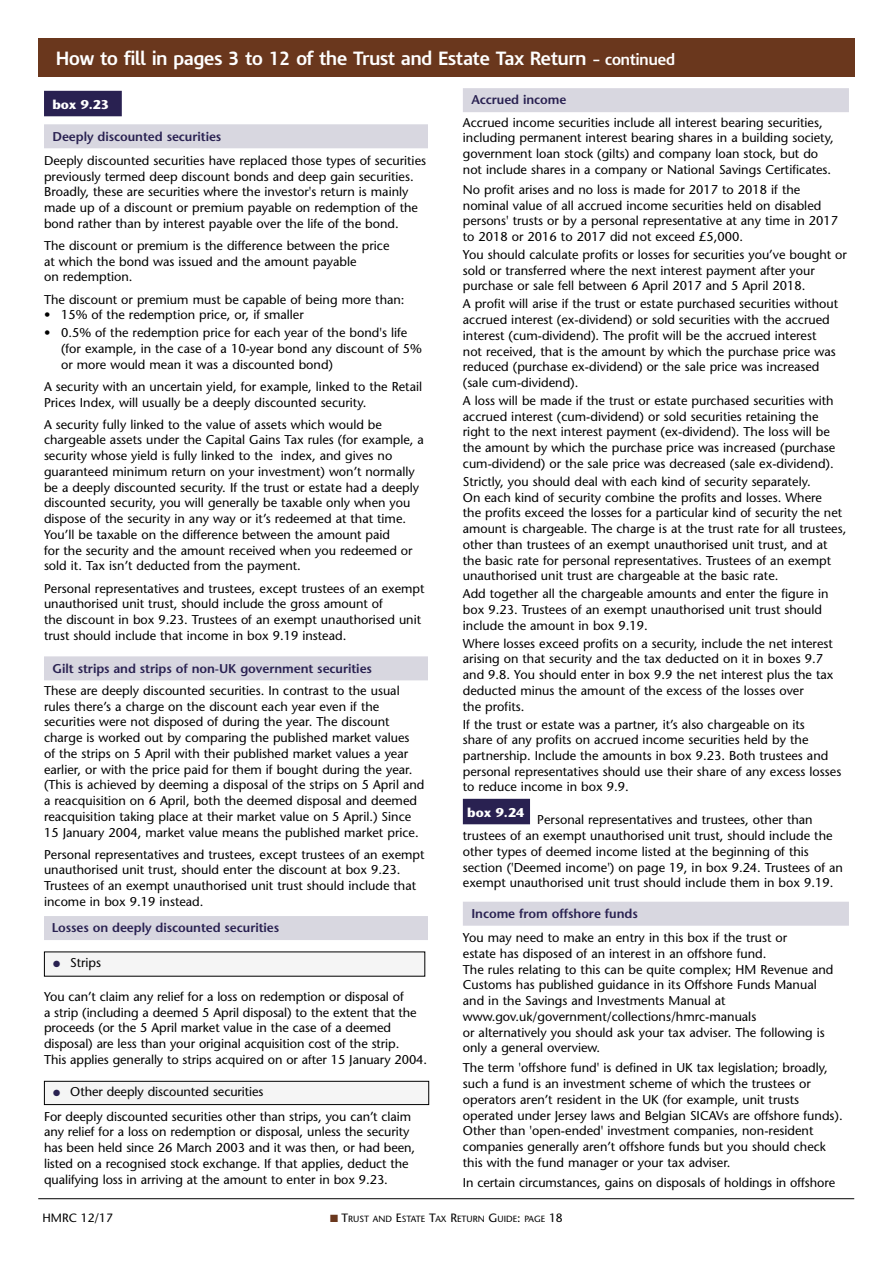
<style>
.page{position:relative;width:893px;height:1263px;background:#fff}
.page>*{position:absolute;margin:0;border:0;box-sizing:border-box;transform-origin:0 0}
.t1{font:700 18px "IR Modena";color:#fff}
.t2{font:12.75px/15.8px "Stone Sans";color:#000}
.t3{font:600 12.75px "Stone Sans";letter-spacing:-.005em;color:#292151}
.t4{font:700 12.75px "Stone Sans";letter-spacing:-.005em;color:#fff}
.t5{font:12px "Stone Sans";color:#000}
.t6{font:9px "Stone Sans";color:#000}
.s1{font-size:15px}
.s2{color:#292151}
.s3{color:#6a371d}
.s4{font-size:12px}
</style>
<div class="page">
<hr style="left:38px;top:1198px;width:816px;height:1px;background:#000">
<div style="left:38px;top:38px;width:817px;height:38px;background:#6a371d"></div>
<div style="left:44px;top:91px;width:78px;height:25px;background:#292151"></div>
<div style="left:44px;top:124px;width:384px;height:24px;background:#d8d7e0"></div>
<div style="left:44px;top:656px;width:384px;height:24px;background:#d8d7e0"></div>
<div style="left:44px;top:916px;width:384px;height:24px;background:#d8d7e0"></div>
<div style="left:44px;top:952px;width:381px;height:24px;background:#f5f5f5"></div>
<div style="left:44px;top:1081px;width:385px;height:23px;background:#f5f5f5"></div>
<div style="left:44px;top:1081px;width:385px;height:24px;border:1px solid #000"></div>
<div style="left:463px;top:88px;width:386px;height:24px;background:#d8d7e0"></div>
<div style="left:463px;top:799px;width:67px;height:25px;background:#292151"></div>
<div style="left:463px;top:902px;width:386px;height:24px;background:#d8d7e0"></div>
<h1 class="t1" style="left:56px;top:51px;width:620px">How to fill in pages 3 to 12 of the Trust and Estate Tax Return <span class="s1">– continued</span></h1>
<p class="t4" style="left:53px;top:99px;width:58px">box 9.23</p>
<p class="t3" style="left:53px;top:131px;width:170px">Deeply discounted securities</p>
<p class="t2" style="left:44px;top:154px;width:384px">Deeply discounted securities have replaced those types of securities previously termed deep discount bonds and deep gain securities.<br>Broadly, these are securities where the investor's return is mainly made up of a discount or premium payable on redemption of the bond rather than by interest payable over the life of the bond.</p>
<p class="t2" style="left:44px;top:239px;width:347px">The discount or premium is the difference between the price at which the bond was issued and the amount payable<br>on redemption.</p>
<p class="t2" style="left:44px;top:293px;width:362px">The discount or premium must be capable of being more than:</p>
<p class="t2" style="left:44px;top:308px;width:261px">• 15% of the redemption price, or, if smaller</p>
<p class="t2" style="left:61px;top:326px;width:363px;text-indent:-17px">• 0.5% of the redemption price for each year of the bond's life (for example, in the case of a 10-year bond any discount of 5% or more would mean it was a discounted bond)</p>
<p class="t2" style="left:44px;top:380px;width:380px">A security with an uncertain yield, for example, linked to the Retail<br>Prices Index, will usually be a deeply discounted security.</p>
<p class="t2" style="left:44px;top:418px;width:381px">A security fully linked to the value of assets which would be chargeable assets under the Capital Gains Tax rules (for example, a security whose yield is fully linked to the index, and gives no guaranteed minimum return on your investment) won’t normally be a deeply discounted security. If the trust or estate had a deeply discounted security, you will generally be taxable only when you dispose of the security in any way or it’s redeemed at that time.<br>You’ll be taxable on the difference between the amount paid<br>for the security and the amount received when you redeemed or sold it. Tax isn’t deducted from the payment.</p>
<p class="t2" style="left:44px;top:582px;width:382px">Personal representatives and trustees, except trustees of an exempt unauthorised unit trust, should include the gross amount of<br>the discount in box 9.23. Trustees of an exempt unauthorised unit trust should include that income in box 9.19 instead.</p>
<p class="t3" style="left:53px;top:663px;width:321px">Gilt strips and strips of non-UK government securities</p>
<p class="t2" style="left:44px;top:684px;width:382px">These are deeply discounted securities. In contrast to the usual rules there’s a charge on the discount each year even if the securities were not disposed of during the year. The discount charge is worked out by comparing the published market values<br>of the strips on 5 April with their published market values a year earlier, or with the price paid for them if bought during the year. (This is achieved by deeming a disposal of the strips on 5 April and a reacquisition on 6 April, both the deemed disposal and deemed reacquisition taking place at their market value on 5 April.) Since 15 January 2004, market value means the published market price.</p>
<p class="t2" style="left:44px;top:848px;width:382px">Personal representatives and trustees, except trustees of an exempt unauthorised unit trust, should enter the discount at box 9.23.<br>Trustees of an exempt unauthorised unit trust should include that income in box 9.19 instead.</p>
<p class="t3" style="left:52px;top:923px;width:229px">Losses on deeply discounted securities</p>
<p class="t3" style="left:471px;top:95px;width:97px">Accrued income</p>
<p class="t2" style="left:463px;top:116px;width:372px">Accrued income securities include all interest bearing securities, including permanent interest bearing shares in a building society, government loan stock (gilts) and company loan stock, but do not include shares in a company or National Savings Certificates.</p>
<p class="t2" style="left:463px;top:183px;width:377px">No profit arises and no loss is made for 2017 to 2018 if the nominal value of all accrued income securities held on disabled persons' trusts or by a personal representative at any time in 2017 to 2018 or 2016 to 2017 did not exceed £5,000.</p>
<p class="t2" style="left:463px;top:248px;width:386px">You should calculate profits or losses for securities you’ve bought or sold or transferred where the next interest payment after your purchase or sale fell between 6 April 2017 and 5 April 2018.</p>
<p class="t2" style="left:463px;top:297px;width:377px">A profit will arise if the trust or estate purchased securities without accrued interest (ex-dividend) or sold securities with the accrued interest (cum-dividend). The profit will be the accrued interest not received, that is the amount by which the purchase price was reduced (purchase ex-dividend) or the sale price was increased (sale cum-dividend).</p>
<p class="t2" style="left:463px;top:394px;width:374px">A loss will be made if the trust or estate purchased securities with accrued interest (cum-dividend) or sold securities retaining the right to the next interest payment (ex-dividend). The loss will be the amount by which the purchase price was increased (purchase cum-dividend) or the sale price was decreased (sale ex-dividend).</p>
<p class="t2" style="left:463px;top:475px;width:385px">Strictly, you should deal with each kind of security separately.<br>On each kind of security combine the profits and losses. Where<br>the profits exceed the losses for a particular kind of security the net amount is chargeable. The charge is at the trust rate for all trustees, other than trustees of an exempt unauthorised unit trust, and at the basic rate for personal representatives. Trustees of an exempt unauthorised unit trust are chargeable at the basic rate.</p>
<p class="t2" style="left:463px;top:587px;width:367px">Add together all the chargeable amounts and enter the figure in box 9.23. Trustees of an exempt unauthorised unit trust should include the amount in box 9.19.</p>
<p class="t2" style="left:463px;top:637px;width:372px">Where losses exceed profits on a security, include the net interest arising on that security and the tax deducted on it in boxes 9.7 and 9.8. You should enter in box 9.9 the net interest plus the tax deducted minus the amount of the excess of the losses over<br>the profits.</p>
<p class="t2" style="left:463px;top:717px;width:380px">If the trust or estate was a partner, it’s also chargeable on its<br>share of any profits on accrued income securities held by the partnership. Include the amounts in box 9.23. Both trustees and personal representatives should use their share of any excess losses to reduce income in box 9.9.</p>
<p class="t4" style="left:467px;top:807px;width:58px">box 9.24</p>
<p class="t2" style="left:463px;top:813px;width:382px;text-indent:74px">Personal representatives and trustees, other than trustees of an exempt unauthorised unit trust, should include the other types of deemed income listed at the beginning of this section ('Deemed income') on page 19, in box 9.24. Trustees of an exempt unauthorised unit trust should include them in box 9.19.</p>
<p class="t3" style="left:471px;top:908px;width:168px">Income from offshore funds</p>
<p class="t2" style="left:463px;top:931px;width:372px">You may need to make an entry in this box if the trust or<br>estate has disposed of an interest in an offshore fund.<br>The rules relating to this can be quite complex; HM Revenue and Customs has published guidance in its Offshore Funds Manual and in the Savings and Investments Manual at www.gov.uk/government/collections/hmrc-manuals<br>or alternatively you should ask your tax adviser. The following is only a general overview.</p>
<p class="t2" style="left:463px;top:1061px;width:381px">The term 'offshore fund' is defined in UK tax legislation; broadly, such a fund is an investment scheme of which the trustees or operators aren’t resident in the UK (for example, unit trusts operated under Jersey laws and Belgian SICAVs are offshore funds).<br>Other than 'open-ended' investment companies, non-resident companies generally aren’t offshore funds but you should check this with the fund manager or your tax adviser.</p>
<p class="t2" style="left:463px;top:1176px;width:374px">In certain circumstances, gains on disposals of holdings in offshore</p>
<p class="t2" style="left:53px;top:956px;width:49px"><span class="s2">●</span> Strips</p>
<p class="t2" style="left:44px;top:990px;width:385px">You can’t claim any relief for a loss on redemption or disposal of<br>a strip (including a deemed 5 April disposal) to the extent that the proceeds (or the 5 April market value in the case of a deemed disposal) are less than your original acquisition cost of the strip.<br>This applies generally to strips acquired on or after 15 January 2004.</p>
<p class="t2" style="left:53px;top:1085px;width:212px"><span class="s2">●</span> Other deeply discounted securities</p>
<p class="t2" style="left:44px;top:1110px;width:373px">For deeply discounted securities other than strips, you can’t claim any relief for a loss on redemption or disposal, unless the security has been held since 26 March 2003 and it was then, or had been, listed on a recognised stock exchange. If that applies, deduct the qualifying loss in arriving at the amount to enter in box 9.23.</p>
<p class="t5" style="left:43px;top:1213px;width:72px">HMRC 12/17</p>
<p class="t6" style="left:330px;top:1216px;width:234px"><span class="s3">■</span> <span class="s4">T</span>RUST AND <span class="s4">E</span>STATE <span class="s4">T</span>AX <span class="s4">R</span>ETURN <span class="s4">G</span>UIDE<span class="s4">:</span> PAGE <span class="s4">18</span></p>
</div>
